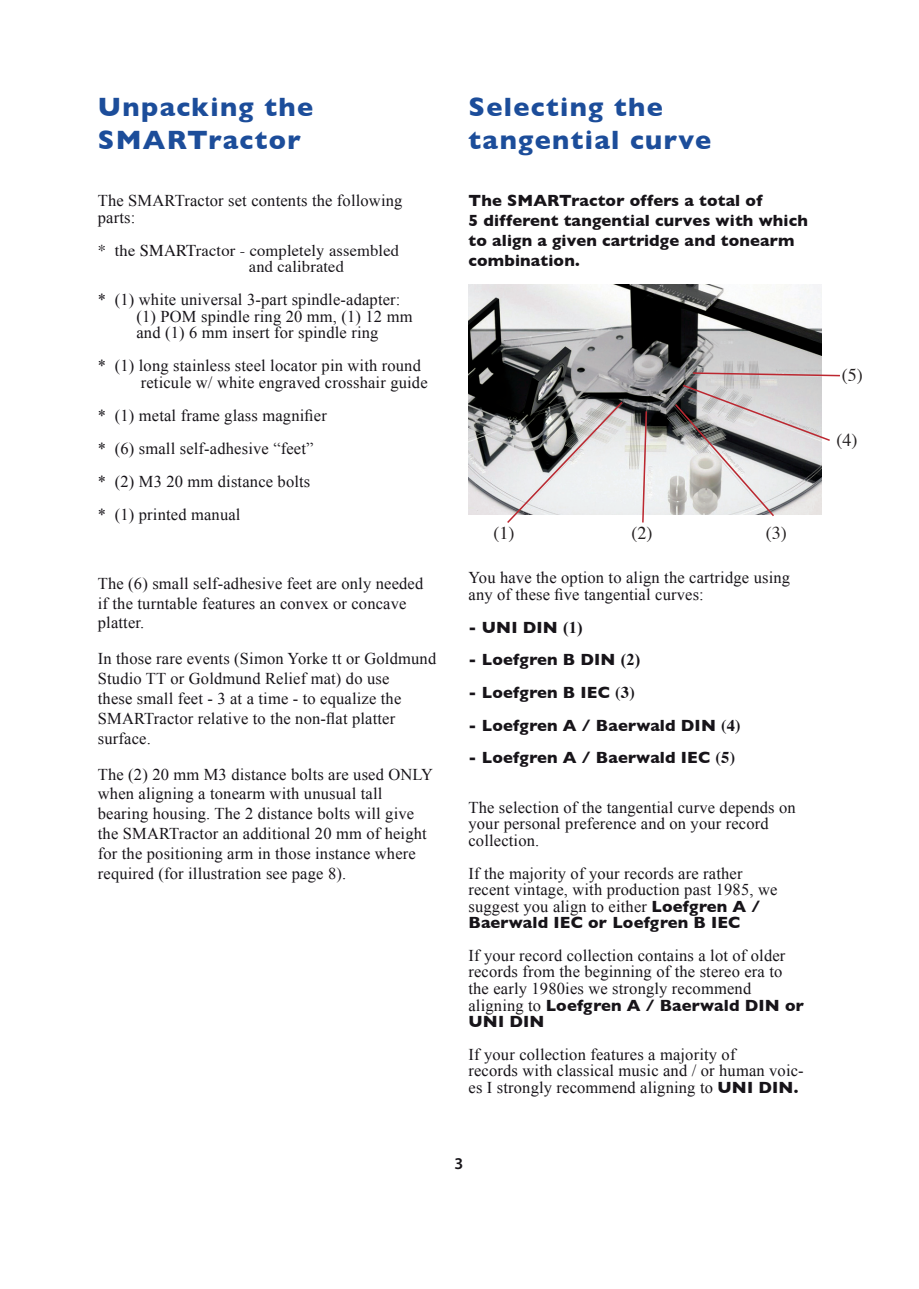
<style>
.page{position:relative;width:919px;height:1289px;background:#fff}
.page>*{position:absolute;margin:0;border:0;box-sizing:border-box;transform-origin:0 0}
.t1{font:700 27px/32.4px "Gill Sans";letter-spacing:.05em;color:#1c4d9a}
.t2{font:18px "Times";color:#231f20}
.t3{font:16.5px/16.5px "Times New Roman";letter-spacing:.01em;color:#171419}
.t4{font:700 16.5px/19.8px "Gill Sans";letter-spacing:.01em;color:#171419}
.t5{font:16.5px/16.5px "Times";letter-spacing:.01em;color:#171419}
.t6{font:600 16.5px "Myriad Pro";color:#171419}
.s1{font-family:"Times New Roman"}
.s2{font-family:"Times"}
.s3{font-family:"Gill Sans";font-weight:700}
.s4{font-family:"Times New Roman";font-weight:400}
</style>
<div class="page">
<img style="left:468px;top:284px;width:353px;height:230px">
<svg style="left:505px;top:400px;width:119px;height:123px"></svg>
<svg style="left:641px;top:410px;width:6px;height:113px"></svg>
<svg style="left:673px;top:383px;width:157px;height:133px"></svg>
<svg style="left:691px;top:371px;width:149px;height:6px"></svg>
<h1 class="t1" style="left:98px;top:90px;width:217px">Unpacking the<br>SMARTractor</h1>
<p class="t3" style="left:98px;top:192px;width:306px">The SMARTractor set contents the following parts:</p>
<p class="t5" style="left:249px;top:241px;width:152px;text-indent:-151px">* the SMARTractor - completely assembled and calibrated</p>
<p class="t3" style="left:136px;top:291px;width:277px;text-indent:-39px">* (1) white universal 3-part spindle-adapter: (1) POM spindle ring 20 mm, (1) 12 mm and (1) 6 mm insert for spindle ring</p>
<p class="t3" style="left:141px;top:357px;width:288px;text-indent:-43px">* (1) long stainless steel locator pin with round reticule w/ white engraved crosshair guide</p>
<p class="t3" style="left:98px;top:398px;width:230px;line-height:33px">* (1) metal frame glass magnifier * (6) small self-adhesive “feet”<br>* (2) M3 20 mm distance bolts<br>* (1) printed manual</p>
<p class="t3" style="left:98px;top:573px;width:327px;line-height:19.8px">The (6) small self-adhesive feet are only needed if the turntable features an convex or concave platter.</p>
<p class="t3" style="left:98px;top:648px;width:340px;line-height:19.8px">In those rare events (Simon Yorke tt or Goldmund Studio TT or Goldmund Relief mat) do use<br>these small feet - 3 at a time - to equalize the SMARTractor relative to the non-flat platter surface.</p>
<p class="t3" style="left:98px;top:764px;width:337px;line-height:19.8px">The (2) 20 mm M3 distance bolts are used ONLY when aligning a tonearm with unusual tall bearing housing. The 2 distance bolts will give the SMARTractor an additional 20 mm of height for the positioning arm in those instance where required (for illustration see page 8).</p>
<h1 class="t1" style="left:468px;top:90px;width:244px">Selecting the tangential curve</h1>
<p class="t4" style="left:468px;top:191px;width:341px">The SMARTractor offers a total of<br>5 different tangential curves with which to align a given cartridge and tonearm combination.</p>
<p class="t2" style="left:493px;top:516px;width:22px">(1)</p>
<p class="t2" style="left:631px;top:516px;width:22px">(2)</p>
<p class="t2" style="left:765px;top:516px;width:22px">(3)</p>
<p class="t3" style="left:468px;top:569px;width:323px">You have the option to align the cartridge using any of these five tangential curves:</p>
<p class="t4" style="left:468px;top:616px;width:116px">- UNI DIN <span class="s1">(1)</span></p>
<p class="t4" style="left:468px;top:649px;width:173px">- Loefgren B DIN <span class="s1">(2)</span></p>
<p class="t4" style="left:468px;top:682px;width:168px">- Loefgren B IEC <span class="s2">(3)</span></p>
<p class="t4" style="left:468px;top:715px;width:274px">- Loefgren A / Baerwald DIN <span class="s2">(4)</span></p>
<p class="t4" style="left:468px;top:747px;width:268px">- Loefgren A / Baerwald IEC <span class="s2">(5)</span></p>
<p class="t3" style="left:468px;top:798px;width:329px">The selection of the tangential curve depends on your personal preference and on your record collection.</p>
<p class="t3" style="left:468px;top:864px;width:310px">If the majority of your records are rather recent vintage, with production past 1985, we suggest you align to either <span class="s3">Loefgren A /</span></p>
<p class="t4" style="left:468px;top:912px;width:273px">Baerwald IEC or Loefgren B IEC</p>
<p class="t3" style="left:468px;top:946px;width:318px">If your record collection contains a lot of older records from the beginning of the stereo era to the early 1980ies we strongly recommend</p>
<p class="t4" style="left:468px;top:996px;width:337px;line-height:16.5px"><span class="s4">aligning to</span> Loefgren A / Baerwald DIN or<br>UNI DIN</p>
<p class="t3" style="left:468px;top:1045px;width:337px">If your collection features a majority of<br>records with classical music and / or human voic&shy;es I strongly recommend aligning to <span class="s3">UNI DIN.</span></p>
<p class="t6" style="left:454px;top:1153px;width:10px">3</p>
<p class="t2" style="left:841px;top:358px;width:22px">(5)</p>
<p class="t2" style="left:836px;top:423px;width:22px">(4)</p>
</div>
